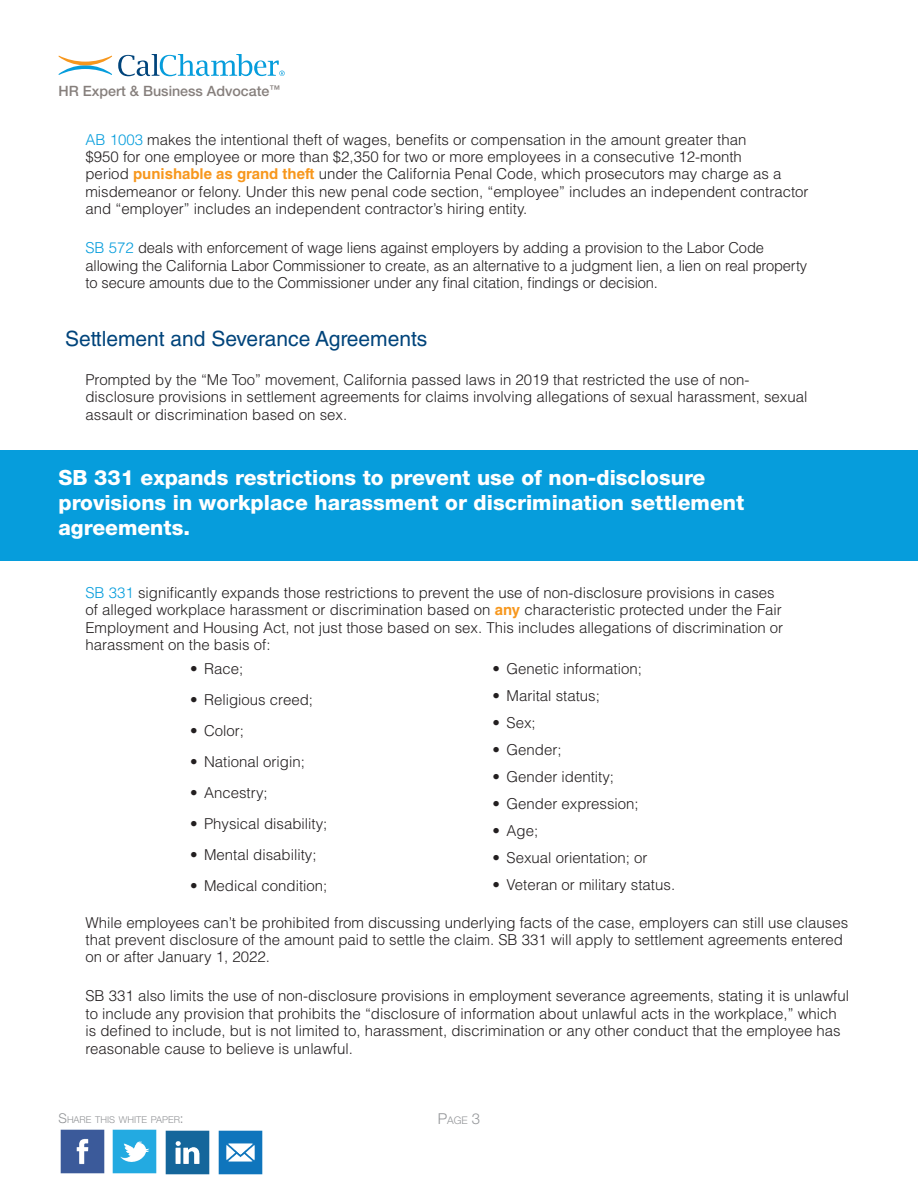
<style>
.page{position:relative;width:918px;height:1188px;background:#fff}
.page>*{position:absolute;margin:0;border:0;box-sizing:border-box;transform-origin:0 0}
.t1{font:800 21px/25.2px "Helvetica Neue LT Std";color:#fff}
.t2{font:21px "Helvetica LT Std";color:#00447b}
.t3{font:300 15px/17.4px "Helvetica LT Std";color:#231f20}
.t4{font:500 14.25px "Helvetica Neue LT Std";color:#867f7c}
.t5{font:300 10.5px "Helvetica Neue LT Std";color:#939598}
.t6{font:300 9.45px "Helvetica Neue LT Std";color:#939598}
.s1{color:#069ddc}
.s2{font-weight:700;color:#f7971d}
.s3{font-size:13.5px}
.s4{font-size:15px}
</style>
<div class="page">
<svg style="left:59px;top:56px;width:53px;height:19px"></svg>
<svg style="left:118px;top:54px;width:167px;height:22px"></svg>
<img style="left:60px;top:1129px;width:45px;height:45px">
<img style="left:112px;top:1129px;width:45px;height:45px">
<img style="left:165px;top:1130px;width:45px;height:45px">
<img style="left:218px;top:1130px;width:45px;height:45px">
<div style="left:0;top:450px;width:918px;height:110px;background:#069ddc"></div>
<p class="t4" style="left:59px;top:83px;width:223px">HR Expert &amp; Business Advocate<sup>™</sup></p>
<p class="t3" style="left:86px;top:131px;width:725px"><span class="s1">AB 1003</span> makes the intentional theft of wages, benefits or compensation in the amount greater than<br>$950 for one employee or more than $2,350 for two or more employees in a consecutive 12-month<br>period <span class="s2">punishable as grand theft</span> under the California Penal Code, which prosecutors may charge as a misdemeanor or felony. Under this new penal code section, “employee” includes an independent contractor and “employer” includes an independent contractor’s hiring entity.</p>
<p class="t3" style="left:86px;top:239px;width:723px"><span class="s1">SB 572</span> deals with enforcement of wage liens against employers by adding a provision to the Labor Code allowing the California Labor Commissioner to create, as an alternative to a judgment lien, a lien on real property to secure amounts due to the Commissioner under any final citation, findings or decision.</p>
<h1 class="t2" style="left:65px;top:326px;width:364px">Settlement and Severance Agreements</h1>
<p class="t3" style="left:86px;top:371px;width:723px">Prompted by the “Me Too” movement, California passed laws in 2019 that restricted the use of non&shy;disclosure provisions in settlement agreements for claims involving allegations of sexual harassment, sexual assault or discrimination based on sex.</p>
<h1 class="t1" style="left:58px;top:465px;width:687px">SB 331 expands restrictions to prevent use of non-disclosure provisions in workplace harassment or discrimination settlement agreements.</h1>
<p class="t3" style="left:86px;top:584px;width:699px"><span class="s1">SB 331</span> significantly expands those restrictions to prevent the use of non-disclosure provisions in cases of alleged workplace harassment or discrimination based on <span class="s2">any</span> characteristic protected under the Fair Employment and Housing Act, not just those based on sex. This includes allegations of discrimination or harassment on the basis of:</p>
<p class="t3" style="left:492px;top:660px;width:151px">• Genetic information;</p>
<p class="t3" style="left:492px;top:687px;width:109px">• Marital status;</p>
<p class="t3" style="left:492px;top:714px;width:45px">• Sex;</p>
<p class="t3" style="left:492px;top:741px;width:71px">• Gender;</p>
<p class="t3" style="left:492px;top:768px;width:123px">• Gender identity;</p>
<p class="t3" style="left:492px;top:795px;width:148px">• Gender expression;</p>
<p class="t3" style="left:492px;top:822px;width:47px">• Age;</p>
<p class="t3" style="left:492px;top:849px;width:156px">• Sexual orientation; or</p>
<p class="t3" style="left:492px;top:876px;width:184px">• Veteran or military status.</p>
<p class="t3" style="left:86px;top:913px;width:764px">While employees can’t be prohibited from discussing underlying facts of the case, employers can still use clauses that prevent disclosure of the amount paid to settle the claim. SB 331 will apply to settlement agreements entered on or after January 1, 2022.</p>
<p class="t3" style="left:86px;top:987px;width:765px">SB 331 also limits the use of non-disclosure provisions in employment severance agreements, stating it is unlawful to include any provision that prohibits the “disclosure of information about unlawful acts in the workplace,” which is defined to include, but is not limited to, harassment, discrimination or any other conduct that the employee has reasonable cause to believe is unlawful.</p>
<p class="t3" style="left:190px;top:660px;width:55px">• Race;</p>
<p class="t3" style="left:190px;top:691px;width:124px">• Religious creed;</p>
<p class="t3" style="left:190px;top:722px;width:56px">• Color;</p>
<p class="t3" style="left:190px;top:753px;width:116px">• National origin;</p>
<p class="t3" style="left:190px;top:784px;width:79px">• Ancestry;</p>
<p class="t3" style="left:190px;top:815px;width:139px">• Physical disability;</p>
<p class="t3" style="left:190px;top:846px;width:128px">• Mental disability;</p>
<p class="t3" style="left:190px;top:877px;width:139px">• Medical condition;</p>
<p class="t6" style="left:58px;top:1114px;width:127px"><span class="s3">S</span>HARE THIS WHITE PAPER<span class="s3">:</span></p>
<p class="t5" style="left:438px;top:1114px;width:44px"><span class="s4">P</span>AGE <span class="s4">3</span></p>
</div>
